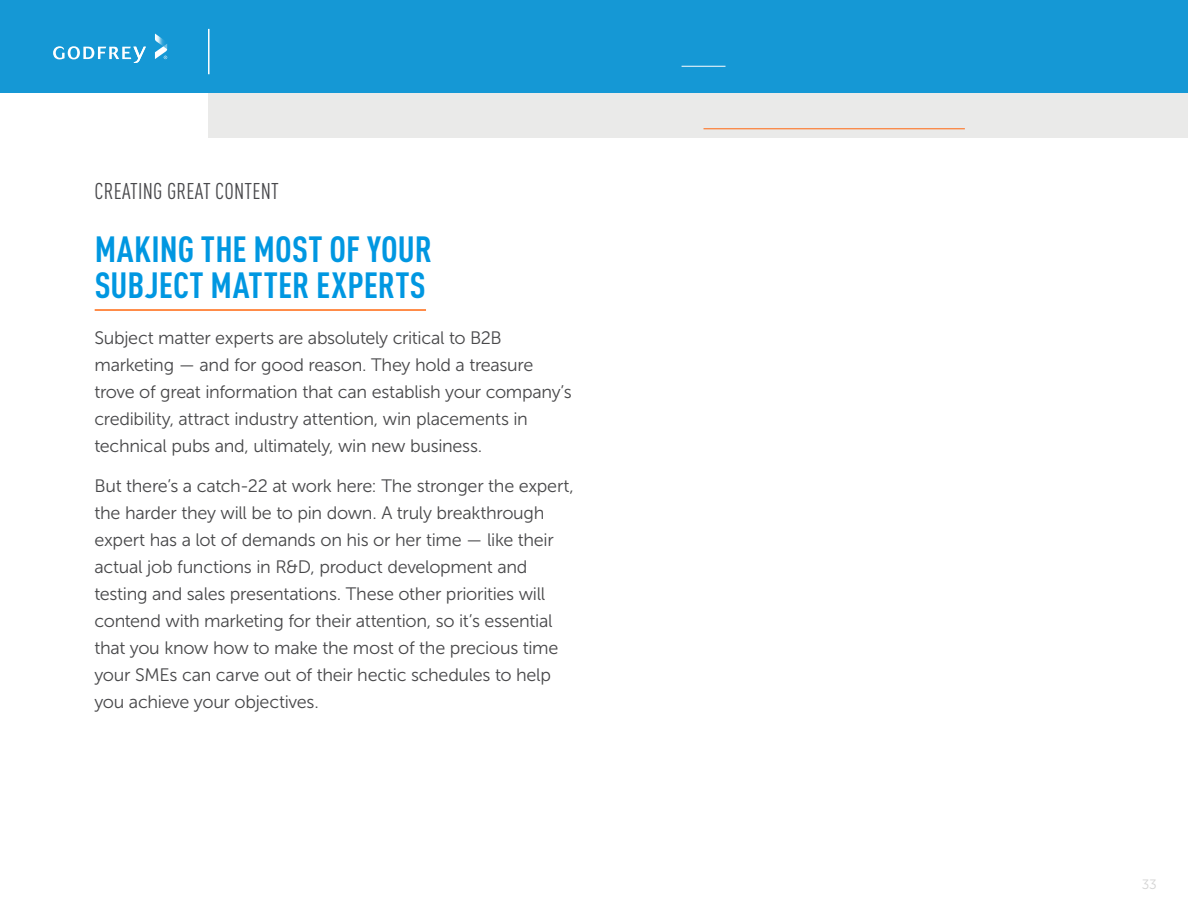
<style>
.page{position:relative;width:1188px;height:918px;background:#fff}
.page>*{position:absolute;margin:0;border:0;box-sizing:border-box;transform-origin:0 0}
.t1{font:700 condensed 36px/36px "DINOT";letter-spacing:.005em;color:#0097e1}
.t2{font:condensed 22.5px "DINOT";letter-spacing:.01em;color:#48484b}
.t3{font:18px/27px "Museo Sans 300";letter-spacing:-.015em;color:#48484a}
.t4{font:13.5px "Museo Sans 300";color:#d3d3d3}
</style>
<div class="page">
<div style="left:208px;top:92px;width:980px;height:45px;background:#eaeae9"></div>
<div style="left:0;top:0;width:1188px;height:93px;background:#1598d5"></div>
<svg style="left:53px;top:46px;width:93px;height:17px"></svg>
<svg style="left:155px;top:34px;width:12px;height:25px"></svg>
<hr style="left:208px;top:29px;width:2px;height:45px;background:#fff">
<hr style="left:95px;top:309px;width:331px;height:2px;background:#ff6810">
<hr style="left:704px;top:128px;width:261px;height:1px;background:#ff6810">
<hr style="left:682px;top:66px;width:44px;height:1px;background:#fff">
<p class="t2" style="left:95px;top:178px;width:186px">CREATING GREAT CONTENT</p>
<h1 class="t1" style="left:95px;top:231px;width:339px">MAKING THE MOST OF YOUR<br>SUBJECT MATTER EXPERTS</h1>
<p class="t3" style="left:94px;top:324px;width:479px">Subject matter experts are absolutely critical to B2B marketing — and for good reason. They hold a treasure trove of great information that can establish your company’s credibility, attract industry attention, win placements in technical pubs and, ultimately, win new business.</p>
<p class="t3" style="left:94px;top:473px;width:481px">But there’s a catch-22 at work here: The stronger the expert, the harder they will be to pin down. A truly breakthrough expert has a lot of demands on his or her time — like their actual job functions in R&amp;D, product development and testing and sales presentations. These other priorities will contend with marketing for their attention, so it’s essential that you know how to make the most of the precious time your SMEs can carve out of their hectic schedules to help you achieve your objectives.</p>
<p class="t4" style="left:1142px;top:877px;width:17px">33</p>
</div>
